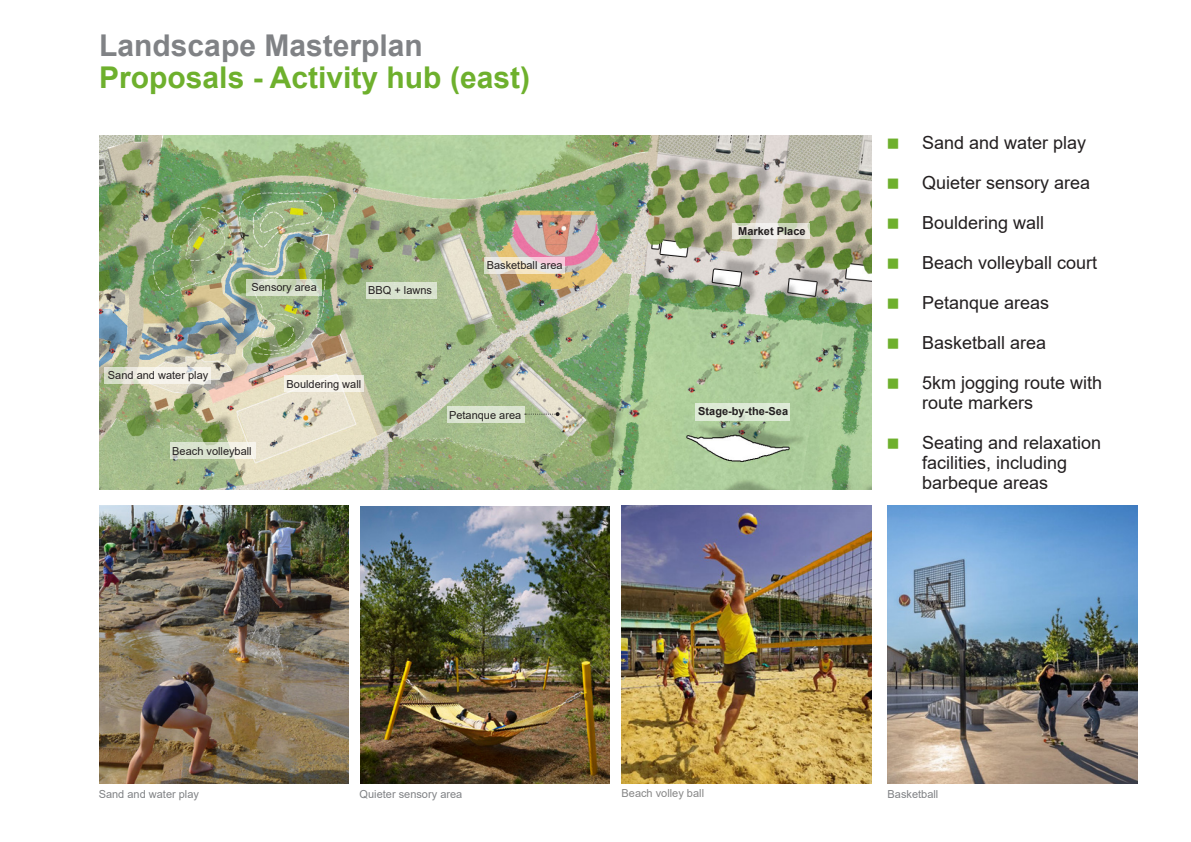
<style>
.page{position:relative;width:1191px;height:842px;background:#fff}
.page>*{position:absolute;margin:0;border:0;box-sizing:border-box;transform-origin:0 0}
.Heading_1__16_18pt{font:700 30px/32px "Arial";color:#6eb02d}
.t1{font:18px/20px "Arial";color:#231f20}
.t2{font:11px "Arial";color:#231f20}
.Caption__7_8pt{font:11px "Arial";color:#808285}
.t3{font:700 11px "Arial";color:#231f20}
.Main_Text__9_12pt{font:11px "Arial";color:#878787}
.s1{color:#808285}
</style>
<div class="page">
<img style="left:100px;top:136px;width:771px;height:354px">
<img style="left:621px;top:505px;width:250px;height:279px">
<img style="left:360px;top:507px;width:249px;height:277px">
<svg style="left:170px;top:442px;width:85px;height:17px"></svg>
<div style="left:695px;top:403px;width:95px;height:17px;background:#deebd6"></div>
<svg style="left:732px;top:223px;width:77px;height:15px"></svg>
<div style="left:367px;top:282px;width:70px;height:17px;background:#dae4d0"></div>
<svg style="left:246px;top:279px;width:76px;height:17px"></svg>
<div style="left:447px;top:406px;width:77px;height:16px;background:#dbe4d0"></div>
<svg style="left:525px;top:412px;width:34px;height:4px"></svg>
<img style="left:99px;top:505px;width:250px;height:279px">
<img style="left:887px;top:505px;width:250px;height:279px">
<svg style="left:104px;top:367px;width:107px;height:17px;background:#ecece1"></svg>
<div style="left:284px;top:375px;width:79px;height:17px;background:#f5f3e7"></div>
<svg style="left:484px;top:257px;width:81px;height:17px"></svg>
<p class="Heading_1__16_18pt" style="left:99px;top:30px;width:432px"><span class="s1">Landscape Masterplan<br></span>Proposals - Activity hub (east)</p>
<p class="t2" style="left:251px;top:279px;width:67px">Sensory area</p>
<p class="t2" style="left:368px;top:283px;width:65px">BBQ + lawns</p>
<p class="t2" style="left:487px;top:258px;width:77px">Basketball area</p>
<p class="t2" style="left:108px;top:367px;width:102px">Sand and water play</p>
<p class="t2" style="left:172px;top:443px;width:81px">Beach volleyball</p>
<p class="t2" style="left:287px;top:376px;width:76px">Bouldering wall</p>
<p class="t2" style="left:449px;top:407px;width:74px">Petanque area</p>
<p class="t3" style="left:738px;top:223px;width:69px">Market Place</p>
<p class="t3" style="left:698px;top:403px;width:91px">Stage-by-the-Sea</p>
<p class="t1" style="left:922px;top:133px;width:166px">Sand and water play</p>
<p class="t1" style="left:922px;top:173px;width:170px">Quieter sensory area</p>
<p class="t1" style="left:922px;top:213px;width:124px">Bouldering wall</p>
<p class="t1" style="left:922px;top:253px;width:177px">Beach volleyball court</p>
<p class="t1" style="left:922px;top:293px;width:129px">Petanque areas</p>
<p class="t1" style="left:922px;top:333px;width:126px">Basketball area</p>
<p class="t1" style="left:922px;top:373px;width:182px">5km jogging route with route markers</p>
<p class="t1" style="left:922px;top:433px;width:181px">Seating and relaxation facilities, including barbeque areas</p>
<p class="Caption__7_8pt" style="left:99px;top:786px;width:102px">Sand and water play</p>
<p class="Caption__7_8pt" style="left:359px;top:786px;width:104px">Quieter sensory area</p>
<p class="Main_Text__9_12pt" style="left:621px;top:786px;width:84px">Beach volley ball</p>
<p class="Caption__7_8pt" style="left:887px;top:786px;width:52px">Basketball</p>
</div>
